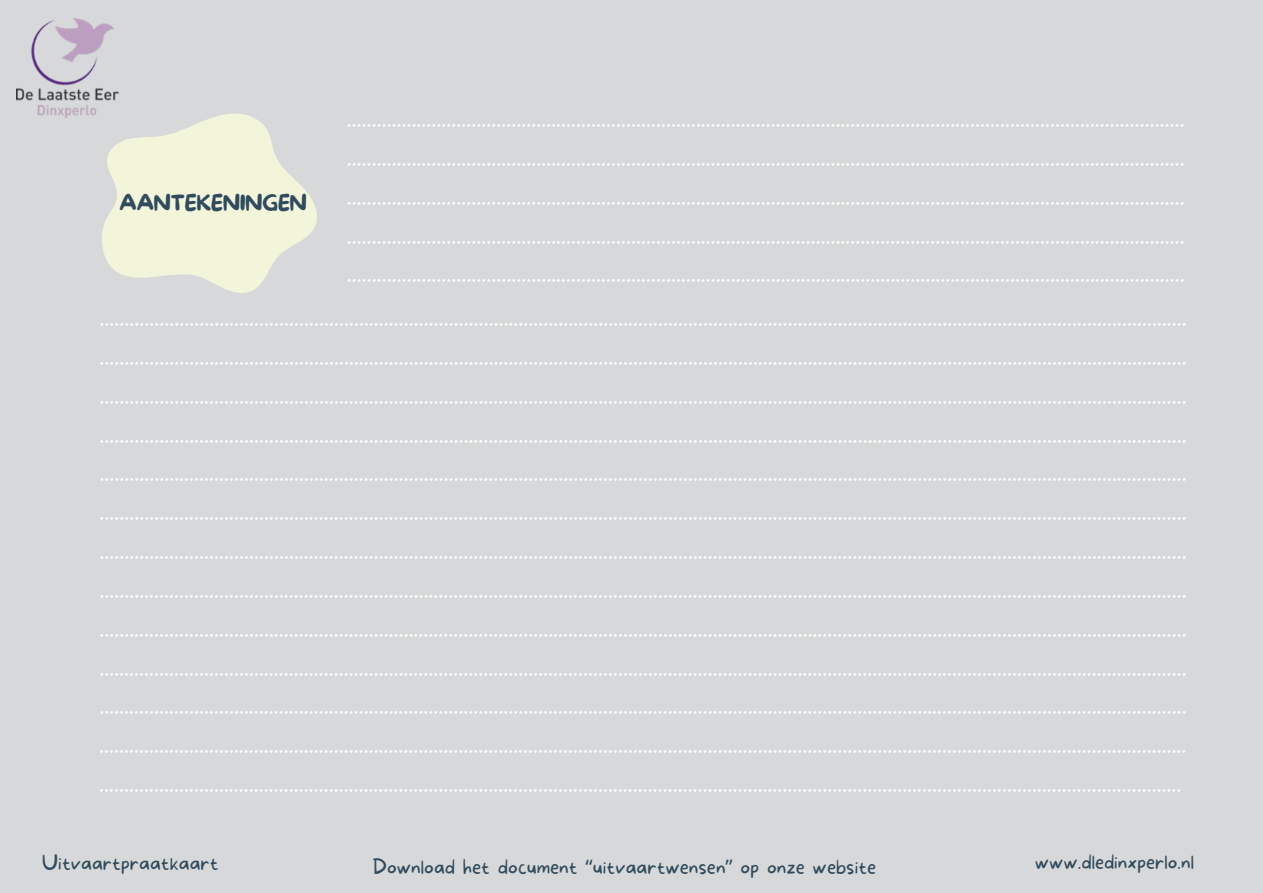
<style>
.page{position:relative;width:1263px;height:893px;background:#fff}
.page>*{position:absolute;margin:0;border:0;box-sizing:border-box;transform-origin:0 0}
.t1{font:100 28.05px/38.8px "More Sugar";color:#fff;text-align:justify}
.t2{font:22.2px "More Sugar";letter-spacing:-.03em;color:#304b5d}
.t3{font:100 19.95px "More Sugar";color:#304b5d}
.s1{font-family:"Noto Sans";font-weight:400}
</style>
<div class="page">
<div style="left:0;top:1px;width:1263px;height:892px;background:#d7d8d9"></div>
<svg style="left:102px;top:113px;width:215px;height:180px"></svg>
<img style="left:16px;top:19px;width:103px;height:99px">
<p class="t2" style="left:119px;top:187px;width:189px">AANTEKENINGEN</p>
<p class="t1" style="left:347px;top:96px;width:839px">........................................................................................................................................................................ ........................................................................................................................................................................ ........................................................................................................................................................................ ........................................................................................................................................................................ ........................................................................................................................................................................</p>
<p class="t1" style="left:99px;top:295px;width:1089px">.......................................................................................................................................................................................................................... .......................................................................................................................................................................................................................... .......................................................................................................................................................................................................................... .......................................................................................................................................................................................................................... .......................................................................................................................................................................................................................... .......................................................................................................................................................................................................................... .......................................................................................................................................................................................................................... .......................................................................................................................................................................................................................... .......................................................................................................................................................................................................................... .......................................................................................................................................................................................................................... .......................................................................................................................................................................................................................... .......................................................................................................................................................................................................................... .........................................................................................................................................................................................................................</p>
<p class="t3" style="left:42px;top:848px;width:178px">Uitvaartpraatkaart</p>
<p class="t3" style="left:372px;top:852px;width:505px">Download het document <span class="s1">“</span>uitvaartwensen<span class="s1">”</span> op onze website</p>
<p class="t3" style="left:1035px;top:847px;width:161px">www.dledinxperlo.nl</p>
</div>
